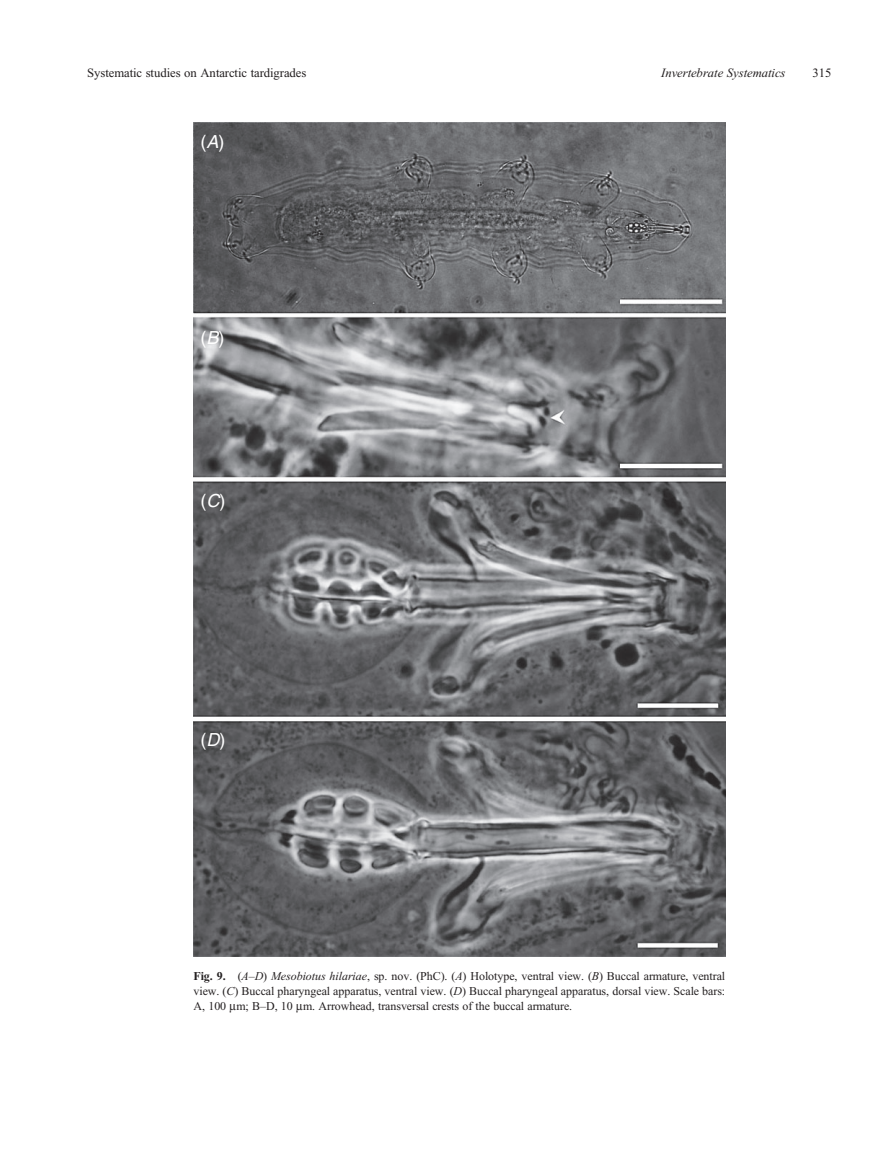
<style>
.page{position:relative;width:893px;height:1170px;background:#fff}
.page>*{position:absolute;margin:0;border:0;box-sizing:border-box;transform-origin:0 0}
.t1{font:18px "Helvetica";color:#fff}
.t2{font:12.75px "Times New Roman";color:#231f20}
.t3{font:italic 12.75px "Times New Roman";color:#231f20}
.t4{font:12px/14.9px "Times New Roman";color:#231f20;text-align:justify}
.s1{font-style:italic}
.s2{font-weight:700}
.s3{font-style:inherit}
</style>
<div class="page">
<img style="left:193px;top:123px;width:532px;height:833px">
<p class="t2" style="left:87px;top:68px;width:221px">Systematic studies on Antarctic tardigrades</p>
<p class="t3" style="left:661px;top:68px;width:126px">Invertebrate Systematics</p>
<p class="t2" style="left:812px;top:68px;width:21px">315</p>
<h1 class="t1" style="left:200px;top:135px;width:25px">(<span class="s1">A</span>)</h1>
<h1 class="t1" style="left:200px;top:331px;width:25px">(<span class="s1">B</span>)</h1>
<h1 class="t1" style="left:200px;top:494px;width:26px">(<span class="s1">C</span>)</h1>
<h1 class="t1" style="left:200px;top:733px;width:26px">(<span class="s1">D</span>)</h1>
<p class="t4" style="left:193px;top:970px;width:533px"><span class="s2">Fig. 9.</span> (<span class="s1">A</span><span class="s3">–</span><span class="s1">D</span>) <span class="s1">Mesobiotus hilariae</span>, sp. nov. (PhC). (<span class="s1">A</span>) Holotype, ventral view. (<span class="s1">B</span>) Buccal armature, ventral view. (<span class="s1">C</span>) Buccal pharyngeal apparatus, ventral view. (<span class="s1">D</span>) Buccal pharyngeal apparatus, dorsal view. Scale bars:<br>A, 100 m; B<span class="s3">–</span>D, 10 m. Arrowhead, transversal crests of the buccal armature.</p>
</div>
